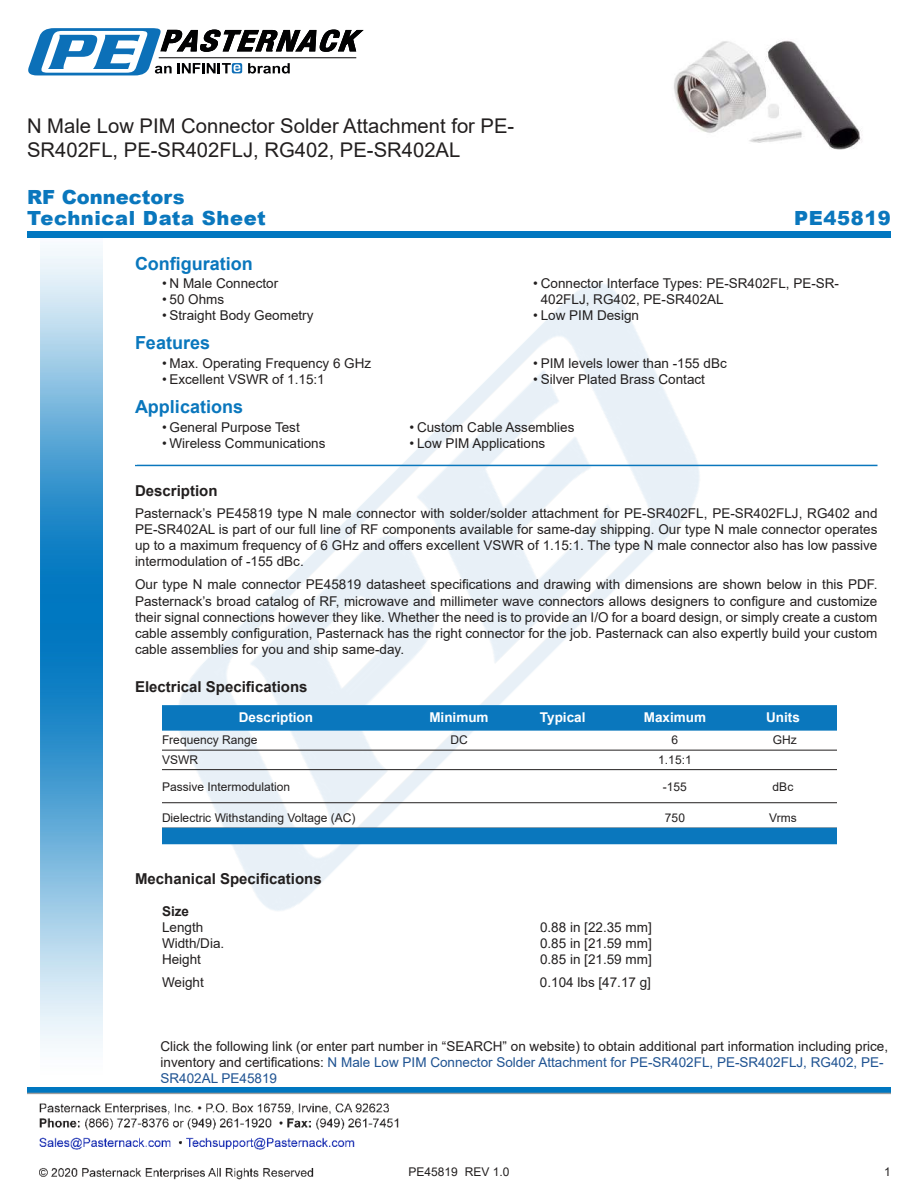
<style>
.page{position:relative;width:918px;height:1188px;background:#fff}
.page>*{position:absolute;margin:0;border:0;box-sizing:border-box;transform-origin:0 0}
.t1{font:20.25px/24.3px "Arial";color:#221f1f}
.t2{font:900 19.5px/20.4px "Arial";letter-spacing:.03em;color:#0a77bd}
.t3{font:700 18px "Arial";color:#0a77bd}
.t4{font:700 15px "Arial";color:#221f1f}
.t5{font:13.5px/16.2px "Arial";color:#221f1f}
.t6{font:700 13.5px "Arial";color:#fff}
.t7{font:700 13.5px "Arial";color:#221f1f}
.t8{font:12px "Arial";color:#221f1f}
.t9{font:700 7.5px "Arial";color:#fff}
.s1{color:#1f5392}
</style>
<div class="page">
<img style="left:39px;top:1103px;width:360px;height:77px">
<img style="left:102px;top:248px;width:719px;height:722px">
<img style="left:40px;top:237px;width:62px;height:811px">
<img style="left:27px;top:1088px;width:864px;height:7px">
<div style="left:27px;top:231px;width:864px;height:6px;background:#0177c0"></div>
<svg style="left:28px;top:28px;width:336px;height:47px"></svg>
<hr style="left:135px;top:465px;width:743px;height:1px;background:#0a77bd">
<div style="left:162px;top:705px;width:675px;height:26px;background:#0a77bd"></div>
<hr style="left:162px;top:750px;width:675px;height:1px;background:#221f1f">
<hr style="left:162px;top:769px;width:675px;height:1px;background:#221f1f">
<hr style="left:162px;top:802px;width:675px;height:1px;background:#221f1f">
<div style="left:162px;top:828px;width:675px;height:16px;background:#0a77bd"></div>
<img style="left:674px;top:40px;width:188px;height:110px">
<h1 class="t1" style="left:27px;top:116px;width:489px">N Male Low PIM Connector Solder Attachment for PE-<br>SR402FL, PE-SR402FLJ, RG402, PE-SR402AL</h1>
<h2 class="t2" style="left:27px;top:187px;width:240px">RF Connectors<br>Technical Data Sheet</h2>
<h3 class="t3" style="left:135px;top:251px;width:119px">Con昀椀guration</h3>
<p class="t5" style="left:162px;top:276px;width:118px">• N Male Connector</p>
<p class="t5" style="left:162px;top:292px;width:64px">• 50 Ohms</p>
<p class="t5" style="left:162px;top:309px;width:153px">• Straight Body Geometry</p>
<h3 class="t3" style="left:135px;top:330px;width:77px">Features</h3>
<p class="t5" style="left:162px;top:357px;width:211px">• Max. Operating Frequency 6 GHz</p>
<p class="t5" style="left:162px;top:373px;width:164px">• Excellent VSWR of 1.15:1</p>
<h2 class="t2" style="left:794px;top:208px;width:98px">PE45819</h2>
<p class="t5" style="left:541px;top:276px;width:300px;text-indent:-8px">• Connector Interface Types: PE-SR402FL, PE-SR-<br>402FLJ, RG402, PE-SR402AL</p>
<p class="t5" style="left:533px;top:309px;width:107px">• Low PIM Design</p>
<p class="t5" style="left:533px;top:357px;width:195px">• PIM levels lower than -155 dBc</p>
<p class="t5" style="left:533px;top:373px;width:173px">• Silver Plated Brass Contact</p>
<h3 class="t3" style="left:135px;top:394px;width:110px">Applications</h3>
<p class="t5" style="left:162px;top:421px;width:139px">• General Purpose Test</p>
<p class="t5" style="left:162px;top:437px;width:165px">• Wireless Communications</p>
<p class="t5" style="left:410px;top:421px;width:167px">• Custom Cable Assemblies</p>
<p class="t5" style="left:410px;top:437px;width:137px">• Low PIM Applications</p>
<p class="t9" style="left:135px;top:458px;width:4px">.</p>
<p class="t4" style="left:135px;top:480px;width:84px">Description</p>
<p class="t5" style="left:135px;top:506px;width:744px;text-align:justify">Pasternack’s PE45819 type N male connector with solder/solder attachment for PE-SR402FL, PE-SR402FLJ, RG402 and PE-SR402AL is part of our full line of RF components available for same-day shipping. Our type N male connector operates up to a maximum frequency of 6 GHz and o昀昀ers excellent VSWR of 1.15:1. The type N male connector also has low passive intermodulation of -155 dBc.</p>
<p class="t5" style="left:135px;top:576px;width:744px;text-align:justify">Our type N male connector PE45819 datasheet speci昀椀cations and drawing with dimensions are shown below in this PDF.<br>Pasternack’s broad catalog of RF, microwave and millimeter wave connectors allows designers to con昀椀gure and customize their signal connections however they like. Whether the need is to provide an I/O for a board design, or simply create a custom cable assembly con昀椀guration, Pasternack has the right connector for the job. Pasternack can also expertly build your custom cable assemblies for you and ship same-day.</p>
<p class="t4" style="left:135px;top:677px;width:174px">Electrical Speci昀椀cations</p>
<p class="t6" style="left:239px;top:708px;width:76px">Description</p>
<p class="t6" style="left:429px;top:708px;width:61px">Minimum</p>
<p class="t6" style="left:540px;top:708px;width:47px">Typical</p>
<p class="t6" style="left:644px;top:708px;width:64px">Maximum</p>
<p class="t6" style="left:766px;top:708px;width:35px">Units</p>
<p class="t8" style="left:162px;top:735px;width:97px">Frequency Range</p>
<p class="t8" style="left:450px;top:735px;width:19px">DC</p>
<p class="t8" style="left:672px;top:735px;width:8px">6</p>
<p class="t8" style="left:773px;top:735px;width:25px">GHz</p>
<p class="t8" style="left:162px;top:755px;width:37px">VSWR</p>
<p class="t8" style="left:658px;top:755px;width:35px">1.15:1</p>
<p class="t8" style="left:162px;top:782px;width:130px">Passive Intermodulation</p>
<p class="t8" style="left:663px;top:782px;width:26px">-155</p>
<p class="t8" style="left:773px;top:782px;width:22px">dBc</p>
<p class="t8" style="left:162px;top:813px;width:195px">Dielectric Withstanding Voltage (AC)</p>
<p class="t8" style="left:665px;top:813px;width:22px">750</p>
<p class="t8" style="left:769px;top:813px;width:29px">Vrms</p>
<p class="t4" style="left:135px;top:869px;width:188px">Mechanical Speci昀椀cations</p>
<p class="t7" style="left:162px;top:901px;width:29px">Size</p>
<p class="t5" style="left:162px;top:920px;width:43px">Length</p>
<p class="t5" style="left:540px;top:920px;width:113px">0.88 in [22.35 mm]</p>
<p class="t5" style="left:162px;top:936px;width:64px">Width/Dia.</p>
<p class="t5" style="left:540px;top:936px;width:113px">0.85 in [21.59 mm]</p>
<p class="t5" style="left:162px;top:953px;width:41px">Height</p>
<p class="t5" style="left:540px;top:953px;width:113px">0.85 in [21.59 mm]</p>
<p class="t5" style="left:162px;top:975px;width:43px">Weight</p>
<p class="t5" style="left:540px;top:975px;width:113px">0.104 lbs [47.17 g]</p>
<p class="t5" style="left:160px;top:1039px;width:729px">Click the following link (or enter part number in “SEARCH” on website) to obtain additional part information including price, inventory and certi昀椀cations: <span class="s1">N Male Low PIM Connector Solder Attachment for PE-SR402FL, PE-SR402FLJ, RG402, PE-<br>SR402AL PE45819</span></p>
<p class="t8" style="left:409px;top:1167px;width:102px">PE45819 REV 1.0</p>
<p class="t8" style="left:884px;top:1167px;width:8px">1</p>
</div>
